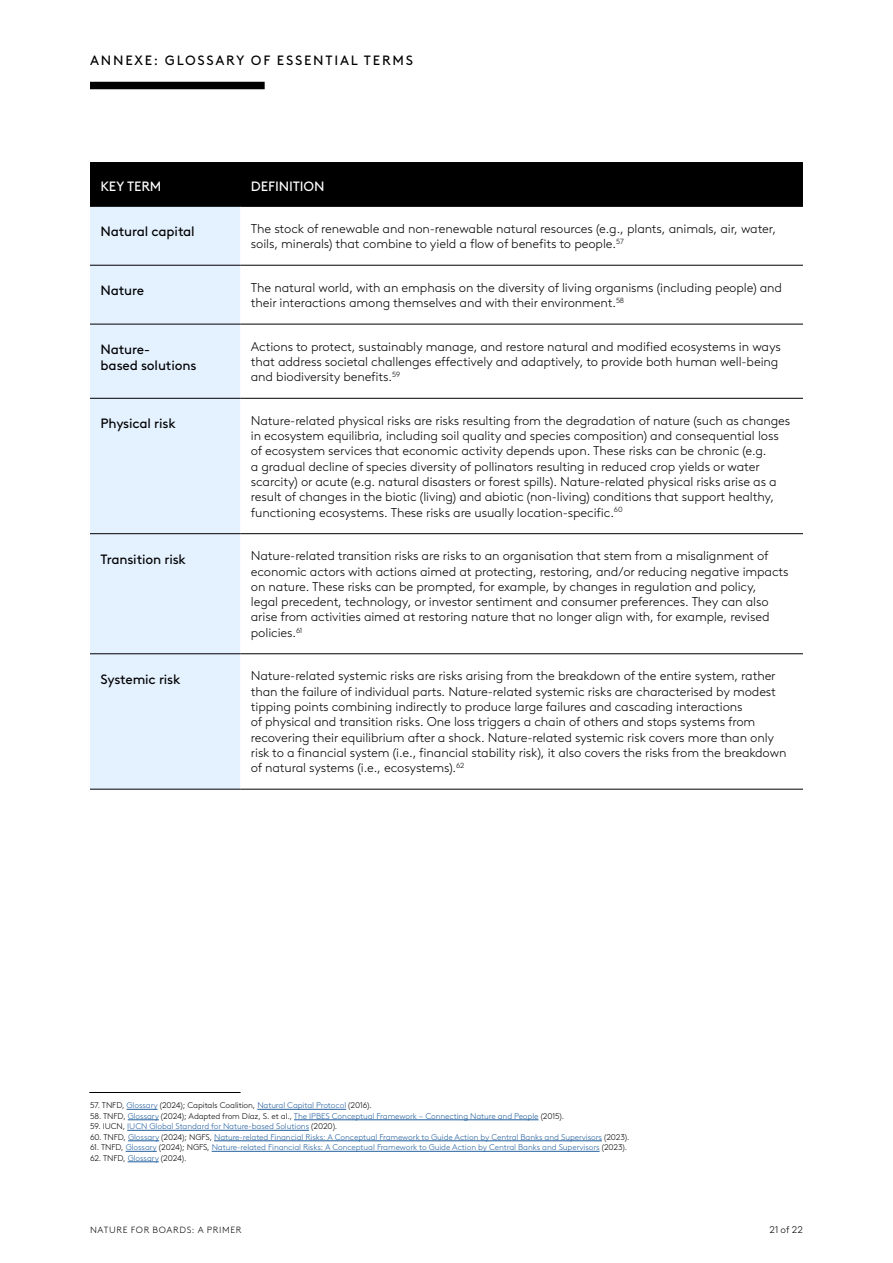
<style>
.page{position:relative;width:893px;height:1263px;background:#fff}
.page>*{position:absolute;margin:0;border:0;box-sizing:border-box;transform-origin:0 0}
.t1{font:13.5px/16.5px "Brown LL";letter-spacing:-.01em;color:#000}
.t2{font:13.5px "Brown LL";letter-spacing:.13em;color:#000}
.t3{font:13.5px "Brown LL";letter-spacing:-.01em;color:#fff}
.t4{font:300 12.75px/15.3px "Brown LL";letter-spacing:-.01em;color:#000}
.t5{font:300 9.75px "Brown LL";color:#000}
.t6{font:300 9px "Brown LL";letter-spacing:.07em;color:#000}
.t7{font:300 8.25px "Brown LL";letter-spacing:-.01em;color:#215e9e}
.t8{font:300 8.25px "Brown LL";letter-spacing:-.01em;color:#000}
.s1{color:#215e9e}
.s2{color:#000}
</style>
<div class="page">
<div style="left:90px;top:82px;width:175px;height:7px;background:#000"></div>
<div style="left:90px;top:162px;width:713px;height:44px;background:#000"></div>
<div style="left:90px;top:207px;width:150px;height:582px;background:#e4f1ff"></div>
<hr style="left:90px;top:533px;width:150px;height:1px;background:#000">
<hr style="left:240px;top:533px;width:563px;height:1px;background:#000">
<hr style="left:90px;top:653px;width:150px;height:1px;background:#000">
<hr style="left:240px;top:653px;width:563px;height:1px;background:#000">
<hr style="left:90px;top:789px;width:150px;height:1px;background:#000">
<hr style="left:240px;top:789px;width:563px;height:1px;background:#000">
<hr style="left:90px;top:206px;width:150px;height:1px;background:#000">
<hr style="left:240px;top:206px;width:563px;height:1px;background:#000">
<hr style="left:90px;top:265px;width:150px;height:1px;background:#000">
<hr style="left:240px;top:265px;width:563px;height:1px;background:#000">
<hr style="left:90px;top:324px;width:150px;height:1px;background:#000">
<hr style="left:240px;top:324px;width:563px;height:1px;background:#000">
<hr style="left:90px;top:398px;width:150px;height:1px;background:#000">
<hr style="left:240px;top:398px;width:563px;height:1px;background:#000">
<hr style="left:127px;top:1109px;width:31px;height:1px;background:#215e9e">
<hr style="left:257px;top:1109px;width:89px;height:1px;background:#215e9e">
<hr style="left:128px;top:1119px;width:31px;height:1px;background:#215e9e">
<hr style="left:294px;top:1119px;width:245px;height:1px;background:#215e9e">
<hr style="left:127px;top:1130px;width:182px;height:1px;background:#215e9e">
<hr style="left:128px;top:1140px;width:31px;height:1px;background:#215e9e">
<hr style="left:214px;top:1140px;width:388px;height:1px;background:#215e9e">
<hr style="left:126px;top:1151px;width:31px;height:1px;background:#215e9e">
<hr style="left:212px;top:1151px;width:388px;height:1px;background:#215e9e">
<hr style="left:128px;top:1161px;width:31px;height:1px;background:#215e9e">
<hr style="left:89px;top:1092px;width:152px;height:1px;background:#000">
<p class="t2" style="left:90px;top:51px;width:324px">ANNEXE: GLOSSARY OF ESSENTIAL TERMS</p>
<p class="t3" style="left:101px;top:176px;width:62px">KEY TERM</p>
<p class="t3" style="left:251px;top:176px;width:75px">DEFINITION</p>
<p class="t1" style="left:101px;top:222px;width:96px">Natural capital</p>
<p class="t4" style="left:251px;top:220px;width:527px">The stock of renewable and non-renewable natural resources (e.g., plants, animals, air, water, soils, minerals) that combine to yield a flow of benefits to people.<sup>57</sup></p>
<p class="t1" style="left:101px;top:281px;width:45px">Nature</p>
<p class="t4" style="left:251px;top:279px;width:533px">The natural world, with an emphasis on the diversity of living organisms (including people) and their interactions among themselves and with their environment.<sup>58</sup></p>
<p class="t1" style="left:101px;top:340px;width:97px">Nature-<br>based solutions</p>
<p class="t4" style="left:251px;top:338px;width:531px">Actions to protect, sustainably manage, and restore natural and modified ecosystems in ways that address societal challenges effectively and adaptively, to provide both human well-being and biodiversity benefits.<sup>59</sup></p>
<p class="t1" style="left:101px;top:414px;width:77px">Physical risk</p>
<p class="t4" style="left:251px;top:412px;width:541px">Nature-related physical risks are risks resulting from the degradation of nature (such as changes in ecosystem equilibria, including soil quality and species composition) and consequential loss of ecosystem services that economic activity depends upon. These risks can be chronic (e.g.<br>a gradual decline of species diversity of pollinators resulting in reduced crop yields or water scarcity) or acute (e.g. natural disasters or forest spills). Nature-related physical risks arise as a result of changes in the biotic (living) and abiotic (non-living) conditions that support healthy, functioning ecosystems. These risks are usually location-specific.<sup>60</sup></p>
<p class="t1" style="left:101px;top:549px;width:87px">Transition risk</p>
<p class="t4" style="left:251px;top:547px;width:539px">Nature-related transition risks are risks to an organisation that stem from a misalignment of economic actors with actions aimed at protecting, restoring, and/or reducing negative impacts on nature. These risks can be prompted, for example, by changes in regulation and policy,<br>legal precedent, technology, or investor sentiment and consumer preferences. They can also arise from activities aimed at restoring nature that no longer align with, for example, revised policies.<sup>61</sup></p>
<p class="t1" style="left:101px;top:670px;width:81px">Systemic risk</p>
<p class="t4" style="left:251px;top:667px;width:537px">Nature-related systemic risks are risks arising from the breakdown of the entire system, rather than the failure of individual parts. Nature-related systemic risks are characterised by modest tipping points combining indirectly to produce large failures and cascading interactions<br>of physical and transition risks. One loss triggers a chain of others and stops systems from recovering their equilibrium after a shock. Nature-related systemic risk covers more than only risk to a financial system (i.e., financial stability risk), it also covers the risks from the breakdown of natural systems (i.e., ecosystems).<sup>62</sup></p>
<p class="t8" style="left:90px;top:1100px;width:283px">57. TNFD, <span class="s1">Glossary</span> (2024); Capitals Coalition, <span class="s1">Natural Capital Protocol</span> (2016).</p>
<p class="t7" style="left:90px;top:1110px;width:476px"><span class="s2">58. TNFD,</span> Glossary <span class="s2">(2024); Adapted from Díaz, S. et al.,</span> The IPBES Conceptual Framework – Connecting Nature and People <span class="s2">(2015).</span></p>
<p class="t7" style="left:90px;top:1121px;width:249px"><span class="s2">59. IUCN,</span> IUCN Global Standard for Nature-based Solutions <span class="s2">(2020).</span></p>
<p class="t7" style="left:90px;top:1131px;width:541px"><span class="s2">60. TNFD,</span> Glossary <span class="s2">(2024); NGFS,</span> Nature-related Financial Risks: A Conceptual Framework to Guide Action by Central Banks and Supervisors <span class="s2">(2023).</span></p>
<p class="t7" style="left:90px;top:1142px;width:539px"><span class="s2">61. TNFD,</span> Glossary <span class="s2">(2024); NGFS,</span> Nature-related Financial Risks: A Conceptual Framework to Guide Action by Central Banks and Supervisors <span class="s2">(2023).</span></p>
<p class="t8" style="left:90px;top:1152px;width:98px">62. TNFD, <span class="s1">Glossary</span> (2024).</p>
<p class="t6" style="left:90px;top:1223px;width:153px">NATURE FOR BOARDS: A PRIMER</p>
<p class="t5" style="left:769px;top:1223px;width:35px">21 of 22</p>
</div>
